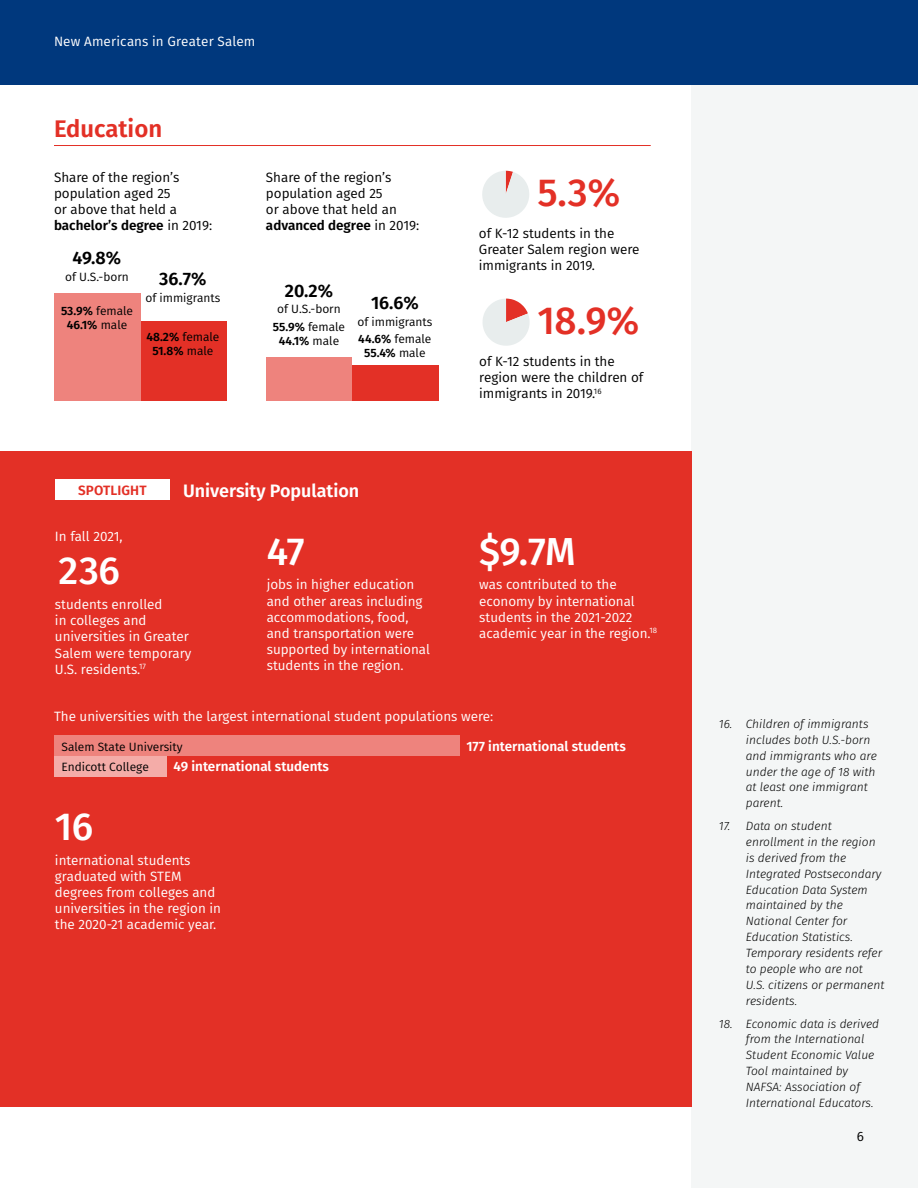
<style>
.page{position:relative;width:918px;height:1188px;background:#fff}
.page>*{position:absolute;margin:0;border:0;box-sizing:border-box;transform-origin:0 0}
.t1{font:66px "Chartwell Pies";color:#e33026}
.Blue_Number_Lg_-_26{font:500 39px "Fira Sans";letter-spacing:-.015em;color:#fff}
.Gold_Number_Lg_-_26{font:500 39px "Fira Sans";color:#e33026}
.Red_Number_Lg_-_26_M{font:500 39px "Fira Sans";color:#fff}
.Section_Title{font:600 24px "Fira Sans";color:#e33026}
.Number_Sm_-_12_SemiB{font:600 18px "Fira Sans";color:#000}
.Number_Sm_-_12_SemiB-2{font:600 18px "Fira Sans";color:#fff}
.Body_Text_-_9_Book{font:13.5px/16.2px "Fira Sans";color:#fff}
.Body_Text_-_9_Book-2{font:13.5px/16.2px "Fira Sans";color:#000}
.Body_Text_-_9_Book-3{font:600 13.5px "Fira Sans";color:#fff}
.Blue_Number_Lg_-_26-2{font:13.5px "Fira Sans";letter-spacing:-.005em;color:#fff}
.Body_Text_-_9_Book-4{font:600 13.5px "Fira Sans";letter-spacing:.01em;color:#e33026}
.t2{font:italic 300 12px/15.9px "Fira Sans";color:#000}
.Labels_Sm_-_8_Book{font:12px "Fira Sans";color:#000}
.Labels_Sm_-_8_Book-2{font:600 12px "Fira Sans";letter-spacing:-.005em;color:#000}
.s1{font-weight:600}
.s2{font-weight:400}
.s3{color:#e8eded}
</style>
<div class="page">
<div style="left:692px;top:0;width:226px;height:1188px;background:#f4f6f6"></div>
<div style="left:0;top:0;width:918px;height:84px;background:#00387d"></div>
<hr style="left:54px;top:145px;width:597px;height:1px;background:#e33026">
<div style="left:140px;top:321px;width:86px;height:80px;background:#e33026"></div>
<div style="left:54px;top:293px;width:86px;height:108px;background:#ee837d"></div>
<div style="left:352px;top:365px;width:86px;height:36px;background:#e33026"></div>
<div style="left:266px;top:357px;width:86px;height:44px;background:#ee837d"></div>
<div style="left:0;top:452px;width:692px;height:655px;background:#e33026"></div>
<div style="left:55px;top:480px;width:115px;height:20px;background:#fff"></div>
<div style="left:55px;top:756px;width:112px;height:20px;background:#f4aca8"></div>
<div style="left:55px;top:736px;width:405px;height:20px;background:#ee837d"></div>
<p class="Body_Text_-_9_Book" style="left:54px;top:33px;width:203px">New Americans in Greater Salem</p>
<p class="Section_Title" style="left:54px;top:108px;width:110px">Education</p>
<p class="Body_Text_-_9_Book-2" style="left:54px;top:169px;width:160px">Share of the region’s population aged 25<br>or above that held a <span class="s1">bachelor’s degree</span> in 2019:</p>
<p class="Body_Text_-_9_Book-2" style="left:266px;top:169px;width:155px">Share of the region’s population aged 25<br>or above that held an <span class="s1">advanced degree</span> in 2019:</p>
<p class="Number_Sm_-_12_SemiB" style="left:73px;top:243px;width:50px">49.8%</p>
<p class="Labels_Sm_-_8_Book" style="left:65px;top:268px;width:65px">of U.S.-born</p>
<p class="Labels_Sm_-_8_Book" style="left:61px;top:302px;width:73px"><span class="s1">53.9%</span> female</p>
<p class="Labels_Sm_-_8_Book-2" style="left:67px;top:315px;width:62px">46.1% <span class="s2">male</span></p>
<p class="Number_Sm_-_12_SemiB" style="left:159px;top:264px;width:49px">36.7%</p>
<p class="Labels_Sm_-_8_Book" style="left:145px;top:289px;width:76px">of immigrants</p>
<p class="Number_Sm_-_12_SemiB" style="left:371px;top:288px;width:49px">16.6%</p>
<p class="Labels_Sm_-_8_Book" style="left:357px;top:312px;width:76px">of immigrants</p>
<p class="Labels_Sm_-_8_Book" style="left:358px;top:330px;width:75px"><span class="s1">44.6%</span> female</p>
<p class="Labels_Sm_-_8_Book-2" style="left:364px;top:343px;width:63px">55.4% <span class="s2">male</span></p>
<p class="Number_Sm_-_12_SemiB" style="left:285px;top:276px;width:50px">20.2%</p>
<p class="Labels_Sm_-_8_Book" style="left:277px;top:300px;width:65px">of U.S.-born</p>
<p class="Labels_Sm_-_8_Book" style="left:273px;top:318px;width:74px"><span class="s1">55.9%</span> female</p>
<p class="Labels_Sm_-_8_Book-2" style="left:279px;top:331px;width:62px">44.1% <span class="s2">male</span></p>
<p class="Labels_Sm_-_8_Book" style="left:146px;top:327px;width:74px"><span class="s1">48.2%</span> female</p>
<p class="Labels_Sm_-_8_Book-2" style="left:152px;top:341px;width:62px">51.8% <span class="s2">male</span></p>
<p class="Body_Text_-_9_Book-4" style="left:78px;top:479px;width:70px">SPOTLIGHT</p>
<p class="Number_Sm_-_12_SemiB-2" style="left:183px;top:476px;width:178px">University Population</p>
<p class="Blue_Number_Lg_-_26-2" style="left:55px;top:526px;width:69px">In fall 2021,</p>
<p class="Blue_Number_Lg_-_26" style="left:59px;top:539px;width:63px">236</p>
<p class="Body_Text_-_9_Book" style="left:55px;top:596px;width:138px">students enrolled<br>in colleges and universities in Greater<br>Salem were temporary<br>U.S. residents.<sup>17</sup></p>
<p class="Red_Number_Lg_-_26_M" style="left:267px;top:520px;width:39px">47</p>
<p class="Body_Text_-_9_Book" style="left:267px;top:576px;width:165px">jobs in higher education and other areas including accommodations, food, and transportation were supported by international students in the region.</p>
<p class="t1" style="left:479px;top:154px;width:106px">5+<span class="s3">95</span></p>
<p class="Gold_Number_Lg_-_26" style="left:537px;top:161px;width:84px">5.3%</p>
<p class="Body_Text_-_9_Book-2" style="left:479px;top:225px;width:162px">of K-12 students in the<br>Greater Salem region were immigrants in 2019.</p>
<p class="t1" style="left:479px;top:282px;width:106px">19+<span class="s3">81</span></p>
<p class="Gold_Number_Lg_-_26" style="left:538px;top:289px;width:103px">18.9%</p>
<p class="Body_Text_-_9_Book-2" style="left:479px;top:353px;width:166px">of K-12 students in the region were the children of immigrants in 2019.<sup>16</sup></p>
<p class="Blue_Number_Lg_-_26" style="left:479px;top:520px;width:98px">$9.7M</p>
<p class="Body_Text_-_9_Book" style="left:479px;top:576px;width:179px">was contributed to the economy by international students in the 2021-2022 academic year in the region.<sup>18</sup></p>
<p class="Body_Text_-_9_Book" style="left:54px;top:708px;width:441px">The universities with the largest international student populations were:</p>
<p class="Labels_Sm_-_8_Book" style="left:62px;top:738px;width:123px">Salem State University</p>
<p class="Labels_Sm_-_8_Book" style="left:62px;top:758px;width:89px">Endicott College</p>
<p class="Body_Text_-_9_Book-3" style="left:466px;top:735px;width:161px">177 international students</p>
<p class="Body_Text_-_9_Book-3" style="left:174px;top:755px;width:157px">49 international students</p>
<p class="Blue_Number_Lg_-_26" style="left:55px;top:795px;width:40px">16</p>
<p class="Body_Text_-_9_Book" style="left:55px;top:851px;width:168px">international students graduated with STEM degrees from colleges and universities in the region in the 2020-21 academic year.</p>
<p class="t2" style="left:746px;top:716px;width:132px;text-indent:-27px">16. Children of immigrants includes both U.S.-born and immigrants who are under the age of 18 with at least one immigrant parent.</p>
<p class="t2" style="left:746px;top:818px;width:140px;text-indent:-27px">17. Data on student enrollment in the region is derived from the<br>Integrated Postsecondary<br>Education Data System maintained by the<br>National Center for<br>Education Statistics.<br>Temporary residents refer to people who are not<br>U.S. citizens or permanent residents.</p>
<p class="t2" style="left:746px;top:1015px;width:135px;text-indent:-27px">18. Economic data is derived from the International<br>Student Economic Value<br>Tool maintained by<br>NAFSA: Association of<br>International Educators.</p>
<p class="Body_Text_-_9_Book-2" style="left:857px;top:1128px;width:9px">6</p>
</div>
